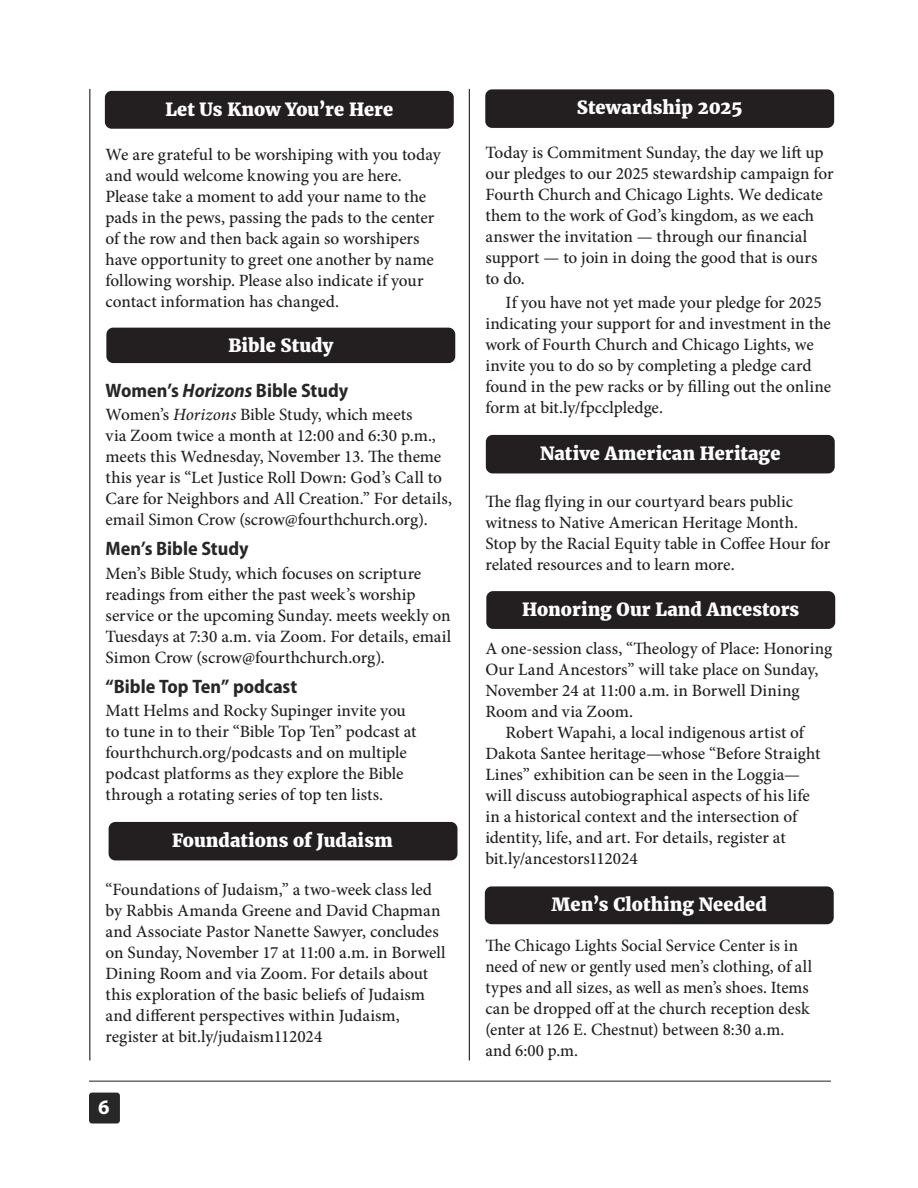
<style>
.page{position:relative;width:918px;height:1188px;background:#fff}
.page>*{position:absolute;margin:0;border:0;box-sizing:border-box;transform-origin:0 0}
.t1{font:700 20.7px "Myriad Pro";color:#fff}
.t2{font:700 semi-condensed 19.5px "Myriad Pro";color:#272728}
.t3{font:800 18px "Merriweather";letter-spacing:.005em;color:#fff}
.t4{font:500 17.25px/21px "Minion Pro";letter-spacing:-.005em;color:#231f20}
.s1{font-style:italic}
</style>
<div class="page">
<div style="left:89px;top:1093px;width:31px;height:31px;background:#272728;border-radius:3px"></div>
<hr style="left:89px;top:1081px;width:742px;height:1px;background:#231f20">
<div style="left:105px;top:91px;width:349px;height:38px;background:#231f20;border-radius:7px"></div>
<hr style="left:469px;top:89px;width:1px;height:972px;background:#231f20">
<hr style="left:89px;top:89px;width:1px;height:972px;background:#231f20">
<div style="left:106px;top:328px;width:349px;height:35px;background:#231f20;border-radius:7px"></div>
<div style="left:485px;top:89px;width:349px;height:39px;background:#231f20;border-radius:7px"></div>
<div style="left:109px;top:822px;width:349px;height:38px;background:#231f20;border-radius:7px"></div>
<div style="left:486px;top:435px;width:349px;height:38px;background:#231f20;border-radius:7px"></div>
<div style="left:485px;top:886px;width:349px;height:38px;background:#231f20;border-radius:7px"></div>
<div style="left:486px;top:591px;width:349px;height:38px;background:#231f20;border-radius:7px"></div>
<p class="t3" style="left:165px;top:98px;width:229px">Let Us Know You’re Here</p>
<p class="t4" style="left:106px;top:144px;width:337px">We are grateful to be worshiping with you today and would welcome knowing you are here.<br>Please take a moment to add your name to the pads in the pews, passing the pads to the center of the row and then back again so worshipers have opportunity to greet one another by name following worship. Please also indicate if your contact information has changed.</p>
<p class="t3" style="left:228px;top:334px;width:106px">Bible Study</p>
<p class="t2" style="left:106px;top:380px;width:244px">Women’s <span class="s1">Horizons</span> Bible Study</p>
<p class="t4" style="left:106px;top:404px;width:348px">Women’s <span class="s1">Horizons</span> Bible Study, which meets<br>via Zoom twice a month at 12:00 and 6:30 p.m., meets this Wednesday, November 13. The theme this year is “Let Justice Roll Down: God’s Call to Care for Neighbors and All Creation.” For details, email Simon Crow (scrow@fourthchurch.org).</p>
<p class="t2" style="left:106px;top:538px;width:144px">Men’s Bible Study</p>
<p class="t4" style="left:106px;top:563px;width:347px">Men’s Bible Study, which focuses on scripture readings from either the past week’s worship service or the upcoming Sunday. meets weekly on Tuesdays at 7:30 a.m. via Zoom. For details, email Simon Crow (scrow@fourthchurch.org).</p>
<p class="t2" style="left:106px;top:675px;width:193px">“Bible Top Ten” podcast</p>
<p class="t4" style="left:106px;top:700px;width:313px">Matt Helms and Rocky Supinger invite you to tune in to their “Bible Top Ten” podcast at fourthchurch.org/podcasts and on multiple podcast platforms as they explore the Bible through a rotating series of top ten lists.</p>
<p class="t3" style="left:172px;top:829px;width:222px">Foundations of Judaism</p>
<p class="t4" style="left:106px;top:879px;width:342px">“Foundations of Judaism,” a two-week class led by Rabbis Amanda Greene and David Chapman and Associate Pastor Nanette Sawyer, concludes on Sunday, November 17 at 11:00 a.m. in Borwell Dining Room and via Zoom. For details about this exploration of the basic beliefs of Judaism and different perspectives within Judaism, register at bit.ly/judaism112024</p>
<p class="t1" style="left:98px;top:1094px;width:13px">6</p>
<p class="t3" style="left:577px;top:97px;width:167px">Stewardship 2025</p>
<p class="t4" style="left:485px;top:142px;width:350px">Today is Commitment Sunday, the day we lift up our pledges to our 2025 stewardship campaign for Fourth Church and Chicago Lights. We dedicate them to the work of God’s kingdom, as we each answer the invitation — through our financial support — to join in doing the good that is ours to do.</p>
<p class="t4" style="left:485px;top:292px;width:347px;text-indent:20px">If you have not yet made your pledge for 2025 indicating your support for and investment in the work of Fourth Church and Chicago Lights, we invite you to do so by completing a pledge card found in the pew racks or by filling out the online form at bit.ly/fpcclpledge.</p>
<p class="t3" style="left:540px;top:442px;width:242px">Native American Heritage</p>
<p class="t4" style="left:485px;top:491px;width:346px">The flag flying in our courtyard bears public witness to Native American Heritage Month.<br>Stop by the Racial Equity table in Coffee Hour for related resources and to learn more.</p>
<p class="t3" style="left:522px;top:598px;width:279px">Honoring Our Land Ancestors</p>
<p class="t4" style="left:485px;top:638px;width:348px">A one-session class, “Theology of Place: Honoring Our Land Ancestors” will take place on Sunday, November 24 at 11:00 a.m. in Borwell Dining Room and via Zoom.</p>
<p class="t4" style="left:485px;top:722px;width:336px;text-indent:20px">Robert Wapahi, a local indigenous artist of Dakota Santee heritage—whose “Before Straight Lines” exhibition can be seen in the Loggia— will discuss autobiographical aspects of his life in a historical context and the intersection of identity, life, and art. For details, register at bit.ly/ancestors112024</p>
<p class="t3" style="left:552px;top:894px;width:217px">Men’s Clothing Needed</p>
<p class="t4" style="left:485px;top:935px;width:328px">The Chicago Lights Social Service Center is in need of new or gently used men’s clothing, of all types and all sizes, as well as men’s shoes. Items can be dropped off at the church reception desk (enter at 126 E. Chestnut) between 8:30 a.m.</p>
<p class="t4" style="left:485px;top:1040px;width:94px">and 6:00 p.m.</p>
</div>
